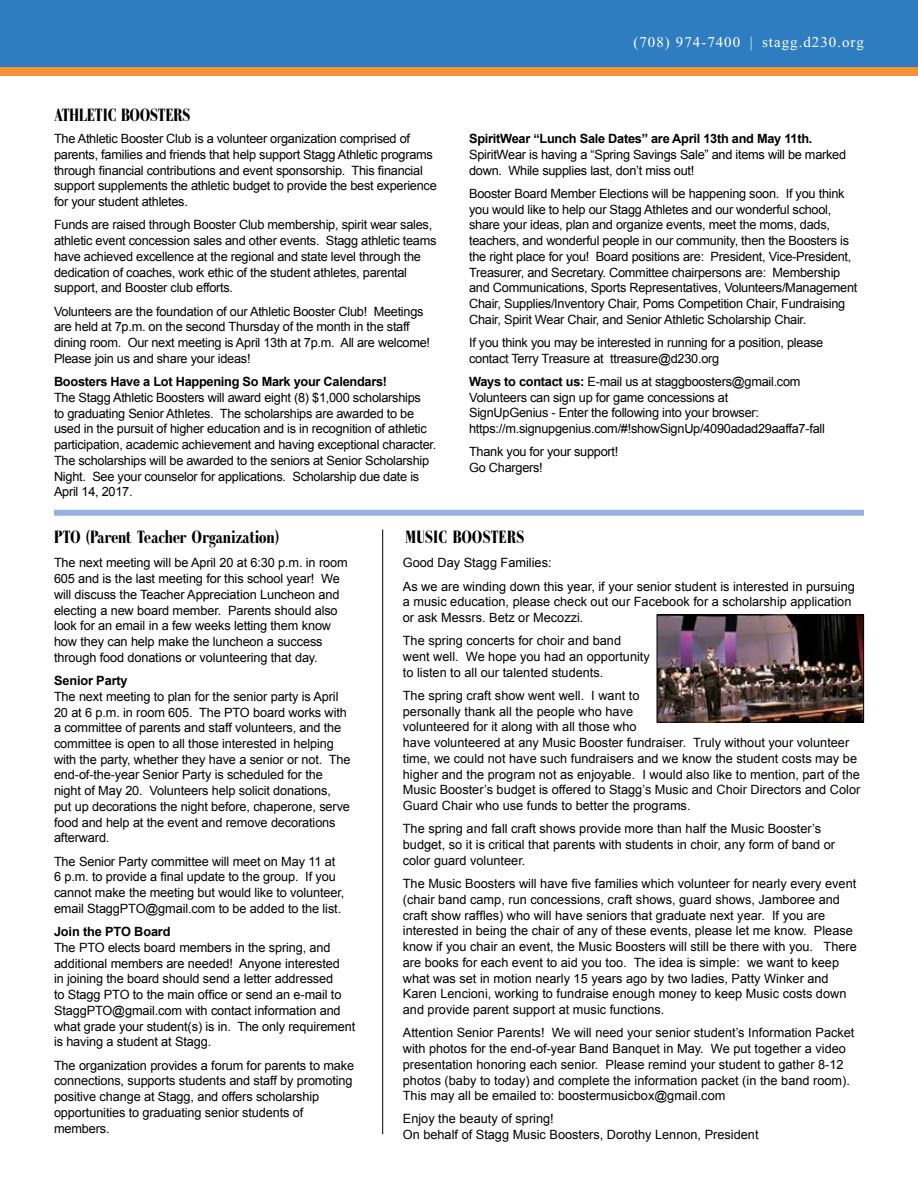
<style>
.page{position:relative;width:918px;height:1188px;background:#fff}
.page>*{position:absolute;margin:0;border:0;box-sizing:border-box;transform-origin:0 0}
.t1{font:700 18px "Galileo FLF";letter-spacing:-.02em;color:#000}
.t2{font:700 18px "Galileo FLF";color:#000}
.t3{font:15px "Times New Roman";letter-spacing:.065em;color:#fff}
.t4{font:12.75px/15.8px "Arial";letter-spacing:-.01em;color:#000}
.t5{font:700 12.75px "Arial";letter-spacing:-.02em;color:#000}
.s1{font-weight:700}
</style>
<div class="page">
<div style="left:0;top:0;width:918px;height:68px;background:#2f7dc1"></div>
<div style="left:0;top:68px;width:918px;height:8px;background:#f79239"></div>
<div style="left:54px;top:510px;width:810px;height:6px;background:#96b1dd"></div>
<hr style="left:382px;top:530px;width:1px;height:604px;background:#000">
<img style="left:659px;top:617px;width:203px;height:104px">
<div style="left:657px;top:615px;width:207px;height:108px;border:1px solid #000"></div>
<h1 class="t1" style="left:54px;top:106px;width:138px">ATHLETIC BOOSTERS</h1>
<p class="t4" style="left:54px;top:131px;width:384px">The Athletic Booster Club is a volunteer organization comprised of parents, families and friends that help support Stagg Athletic programs through financial contributions and event sponsorship. This financial support supplements the athletic budget to provide the best experience for your student athletes.</p>
<p class="t4" style="left:54px;top:217px;width:384px">Funds are raised through Booster Club membership, spirit wear sales, athletic event concession sales and other events. Stagg athletic teams have achieved excellence at the regional and state level through the dedication of coaches, work ethic of the student athletes, parental support, and Booster club efforts.</p>
<p class="t4" style="left:54px;top:303px;width:378px">Volunteers are the foundation of our Athletic Booster Club! Meetings are held at 7p.m. on the second Thursday of the month in the staff dining room. Our next meeting is April 13th at 7p.m. All are welcome!<br>Please join us and share your ideas!</p>
<p class="t5" style="left:54px;top:373px;width:335px">Boosters Have a Lot Happening So Mark your Calendars!</p>
<p class="t4" style="left:54px;top:390px;width:384px">The Stagg Athletic Boosters will award eight (8) $1,000 scholarships<br>to graduating Senior Athletes. The scholarships are awarded to be used in the pursuit of higher education and is in recognition of athletic participation, academic achievement and having exceptional character.<br>The scholarships will be awarded to the seniors at Senior Scholarship Night. See your counselor for applications. Scholarship due date is April 14, 2017.</p>
<p class="t3" style="left:633px;top:34px;width:232px">(708) 974-7400 | stagg.d230.org</p>
<p class="t5" style="left:469px;top:130px;width:345px">SpiritWear “Lunch Sale Dates” are April 13th and May 11th.</p>
<p class="t4" style="left:469px;top:147px;width:379px">SpiritWear is having a “Spring Savings Sale” and items will be marked down. While supplies last, don’t miss out!</p>
<p class="t4" style="left:469px;top:186px;width:390px">Booster Board Member Elections will be happening soon. If you think you would like to help our Stagg Athletes and our wonderful school, share your ideas, plan and organize events, meet the moms, dads, teachers, and wonderful people in our community, then the Boosters is the right place for you! Board positions are: President, Vice-President, Treasurer, and Secretary. Committee chairpersons are: Membership and Communications, Sports Representatives, Volunteers/Management Chair, Supplies/Inventory Chair, Poms Competition Chair, Fundraising Chair, Spirit Wear Chair, and Senior Athletic Scholarship Chair.</p>
<p class="t4" style="left:469px;top:335px;width:356px">If you think you may be interested in running for a position, please contact Terry Treasure at ttreasure@d230.org</p>
<p class="t4" style="left:469px;top:374px;width:357px"><span class="s1">Ways to contact us:</span> E-mail us at staggboosters@gmail.com Volunteers can sign up for game concessions at<br>SignUpGenius - Enter the following into your browser: https://m.signupgenius.com/#!showSignUp/4090adad29aaffa7-fall</p>
<p class="t4" style="left:469px;top:444px;width:151px">Thank you for your support!<br>Go Chargers!</p>
<h1 class="t1" style="left:54px;top:528px;width:227px">PTO (Parent Teacher Organization)</h1>
<h1 class="t2" style="left:405px;top:528px;width:121px">MUSIC BOOSTERS</h1>
<p class="t4" style="left:403px;top:551px;width:454px;line-height:23.2px">Good Day Stagg Families:<br>As we are winding down this year, if your senior student is interested in pursuing</p>
<p class="t4" style="left:403px;top:594px;width:450px">a music education, please check out our Facebook for a scholarship application or ask Messrs. Betz or Mecozzi.</p>
<p class="t4" style="left:403px;top:633px;width:249px">The spring concerts for choir and band went well. We hope you had an opportunity to listen to all our talented students.</p>
<p class="t4" style="left:403px;top:688px;width:459px">The spring craft show went well. I want to<br>personally thank all the people who have<br>volunteered for it along with all those who<br>have volunteered at any Music Booster fundraiser. Truly without your volunteer time, we could not have such fundraisers and we know the student costs may be higher and the program not as enjoyable. I would also like to mention, part of the Music Booster’s budget is offered to Stagg’s Music and Choir Directors and Color Guard Chair who use funds to better the programs.</p>
<p class="t4" style="left:403px;top:821px;width:434px">The spring and fall craft shows provide more than half the Music Booster’s budget, so it is critical that parents with students in choir, any form of band or color guard volunteer.</p>
<p class="t4" style="left:403px;top:876px;width:456px">The Music Boosters will have five families which volunteer for nearly every event (chair band camp, run concessions, craft shows, guard shows, Jamboree and craft show raffles) who will have seniors that graduate next year. If you are interested in being the chair of any of these events, please let me know. Please know if you chair an event, the Music Boosters will still be there with you. There are books for each event to aid you too. The idea is simple: we want to keep what was set in motion nearly 15 years ago by two ladies, Patty Winker and Karen Lencioni, working to fundraise enough money to keep Music costs down and provide parent support at music functions.</p>
<p class="t4" style="left:403px;top:1025px;width:453px">Attention Senior Parents! We will need your senior student’s Information Packet with photos for the end-of-year Band Banquet in May. We put together a video presentation honoring each senior. Please remind your student to gather 8-12 photos (baby to today) and complete the information packet (in the band room).<br>This may all be emailed to: boostermusicbox@gmail.com</p>
<p class="t4" style="left:403px;top:1111px;width:357px">Enjoy the beauty of spring!<br>On behalf of Stagg Music Boosters, Dorothy Lennon, President</p>
<p class="t4" style="left:54px;top:555px;width:295px">The next meeting will be April 20 at 6:30 p.m. in room 605 and is the last meeting for this school year! We will discuss the Teacher Appreciation Luncheon and electing a new board member. Parents should also look for an email in a few weeks letting them know how they can help make the luncheon a success through food donations or volunteering that day.</p>
<p class="t5" style="left:54px;top:672px;width:75px">Senior Party</p>
<p class="t4" style="left:54px;top:689px;width:298px">The next meeting to plan for the senior party is April 20 at 6 p.m. in room 605. The PTO board works with a committee of parents and staff volunteers, and the committee is open to all those interested in helping with the party, whether they have a senior or not. The end-of-the-year Senior Party is scheduled for the night of May 20. Volunteers help solicit donations, put up decorations the night before, chaperone, serve food and help at the event and remove decorations afterward.</p>
<p class="t4" style="left:54px;top:853px;width:292px">The Senior Party committee will meet on May 11 at 6 p.m. to provide a final update to the group. If you cannot make the meeting but would like to volunteer, email StaggPTO@gmail.com to be added to the list.</p>
<p class="t5" style="left:54px;top:923px;width:118px">Join the PTO Board</p>
<p class="t4" style="left:54px;top:940px;width:303px">The PTO elects board members in the spring, and additional members are needed! Anyone interested<br>in joining the board should send a letter addressed<br>to Stagg PTO to the main office or send an e-mail to StaggPTO@gmail.com with contact information and what grade your student(s) is in. The only requirement is having a student at Stagg.</p>
<p class="t4" style="left:54px;top:1057px;width:302px">The organization provides a forum for parents to make connections, supports students and staff by promoting positive change at Stagg, and offers scholarship opportunities to graduating senior students of members.</p>
</div>
